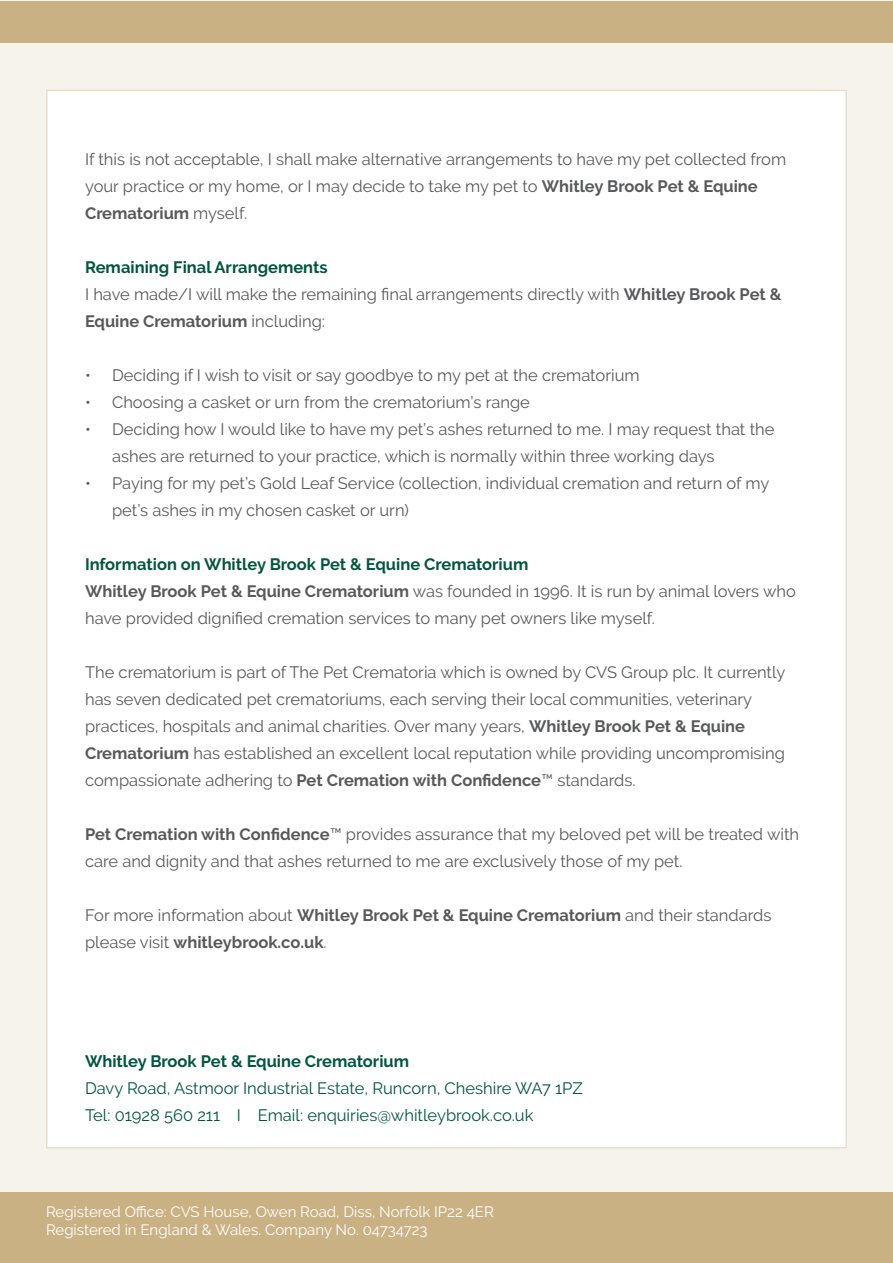
<style>
.page{position:relative;width:893px;height:1263px;background:#fff}
.page>*{position:absolute;margin:0;border:0;box-sizing:border-box;transform-origin:0 0}
.t1{font:16.5px/27px "Raleway";color:#58595b}
.t2{font:16.5px/27px "Raleway";color:#025542}
.t3{font:700 16.5px "Raleway";color:#025542}
.t4{font:15px/18px "Raleway";color:#fff}
.s1{font-weight:700}
.s2{font-weight:700;color:#025542}
.s3{font-weight:700;color:#045541}
</style>
<div class="page">
<div style="left:1px;top:1px;width:891px;height:1261px;background:#f6f2ec"></div>
<div style="left:46px;top:90px;width:801px;height:1058px;background:#fff;border:2px solid #e8decb"></div>
<div style="left:0;top:1px;width:893px;height:42px;background:#cab183"></div>
<div style="left:0;top:1193px;width:893px;height:70px;background:#cab183"></div>
<p class="t1" style="left:85px;top:146px;width:703px">If this is not acceptable, I shall make alternative arrangements to have my pet collected from your practice or my home, or I may decide to take my pet to <span class="s1">Whitley Brook Pet &amp; Equine<br>Crematorium</span> myself.</p>
<p class="t1" style="left:85px;top:254px;width:698px"><span class="s2">Remaining Final Arrangements<br></span>I have made/I will make the remaining final arrangements directly with <span class="s1">Whitley Brook Pet &amp;<br>Equine Crematorium</span> including:</p>
<p class="t1" style="left:85px;top:362px;width:556px">• Deciding if I wish to visit or say goodbye to my pet at the crematorium</p>
<p class="t1" style="left:85px;top:389px;width:446px">• Choosing a casket or urn from the crematorium’s range</p>
<p class="t1" style="left:112px;top:416px;width:664px;text-indent:-27px">• Deciding how I would like to have my pet’s ashes returned to me. I may request that the ashes are returned to your practice, which is normally within three working days</p>
<p class="t1" style="left:112px;top:470px;width:659px;text-indent:-27px">• Paying for my pet’s Gold Leaf Service (collection, individual cremation and return of my pet’s ashes in my chosen casket or urn)</p>
<p class="t1" style="left:85px;top:551px;width:712px"><span class="s3">Information on Whitley Brook Pet &amp; Equine Crematorium<br></span><span class="s1">Whitley Brook Pet &amp; Equine Crematorium</span> was founded in 1996. It is run by animal lovers who have provided dignified cremation services to many pet owners like myself.</p>
<p class="t1" style="left:85px;top:659px;width:702px">The crematorium is part of The Pet Crematoria which is owned by CVS Group plc. It currently has seven dedicated pet crematoriums, each serving their local communities, veterinary practices, hospitals and animal charities. Over many years, <span class="s1">Whitley Brook Pet &amp; Equine Crematorium</span> has established an excellent local reputation while providing uncompromising compassionate adhering to <span class="s1">Pet Cremation with Confidence</span>™ standards.</p>
<p class="t1" style="left:85px;top:821px;width:716px"><span class="s1">Pet Cremation with Confidence</span>™ provides assurance that my beloved pet will be treated with care and dignity and that ashes returned to me are exclusively those of my pet.</p>
<p class="t1" style="left:85px;top:902px;width:688px">For more information about <span class="s1">Whitley Brook Pet &amp; Equine Crematorium</span> and their standards please visit <span class="s1">whitleybrook.co.uk</span>.</p>
<p class="t3" style="left:85px;top:1051px;width:326px">Whitley Brook Pet &amp; Equine Crematorium</p>
<p class="t2" style="left:85px;top:1074px;width:499px">Davy Road, Astmoor Industrial Estate, Runcorn, Cheshire WA7 1PZ<br>Tel: 01928 560 211 I Email: enquiries@whitleybrook.co.uk</p>
<p class="t4" style="left:46px;top:1202px;width:449px">Registered Office: CVS House, Owen Road, Diss, Norfolk IP22 4ER<br>Registered in England &amp; Wales. Company No. 04734723</p>
</div>
